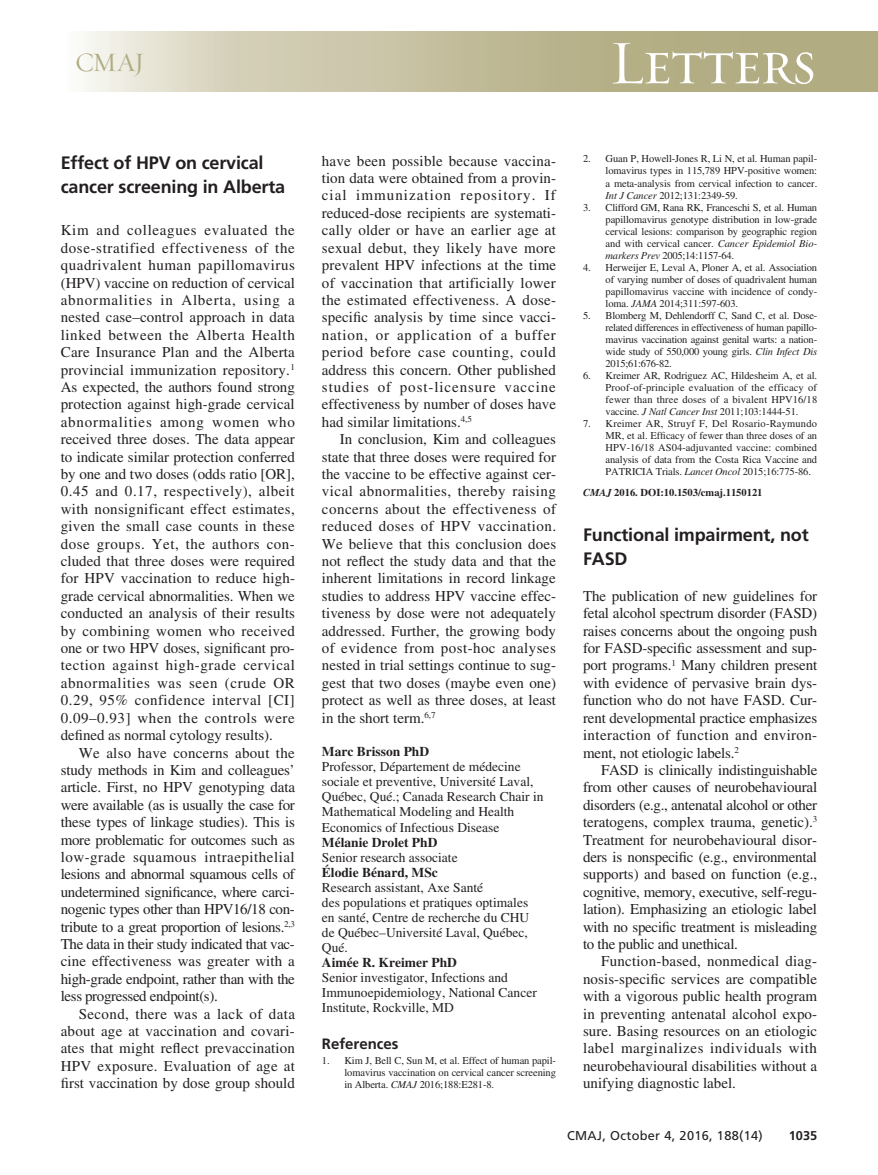
<style>
.page{position:relative;width:878px;height:1175px;background:#fff}
.page>*{position:absolute;margin:0;border:0;box-sizing:border-box;transform-origin:0 0}
.Article_type{font:63px "Requiem Display HTF Small Caps";letter-spacing:-.03em;color:#fff}
.t1{font:27px "Requiem Display HTF Roman";color:#b1ab81}
.Article_title_small{font:700 18px/24px "Frutiger LT Std";letter-spacing:-.01em;color:#231f20}
.PJ{font:15px/17.4px "Times LT Std";color:#231f20;text-align:justify}
.Ref_head{font:700 15px "Frutiger LT Std";color:#231f20}
.Contrib_small{font:13.5px/15px "Times LT Std";color:#231f20}
.t2{font:12.75px "Frutiger LT Std";letter-spacing:.025em;color:#231f20}
.t3{font:700 12.75px "Frutiger LT Std";color:#231f20}
.Ref{font:10.5px/12px "Times LT Std";letter-spacing:-.01em;color:#231f20;text-align:justify}
.Article_id{font:700 10.5px "Times LT Std";color:#231f20}
.s1{font-weight:700}
.s2{font-style:italic}
</style>
<div class="page">
<svg style="left:84px;top:32px;width:794px;height:60px"></svg>
<h2 class="t1" style="left:75px;top:46px;width:71px">CMAJ</h2>
<p class="Article_type" style="left:609px;top:26px;width:209px">Letters</p>
<p class="Article_title_small" style="left:61px;top:151px;width:226px">Effect of HPV on cervical cancer screening in Alberta</p>
<p class="PJ" style="left:61px;top:221px;width:236px">Kim and colleagues evaluated the dose-stratified effectiveness of the quadrivalent human papillomavirus (HPV) vaccine on reduction of cervical abnormalities in Alberta, using a nested case–control approach in data linked between the Alberta Health Care Insurance Plan and the Alberta provincial immunization repository.<sup>1<br></sup>As expected, the authors found strong protection against high-grade cervical abnormalities among women who received three doses. The data appear to indicate similar protection conferred by one and two doses (odds ratio [OR], 0.45 and 0.17, respectively), albeit with nonsignificant effect estimates, given the small case counts in these dose groups. Yet, the authors con&shy;cluded that three doses were required for HPV vaccination to reduce high&shy;grade cervical abnormalities. When we conducted an analysis of their results by combining women who received one or two HPV doses, significant pro&shy;tection against high-grade cervical abnormalities was seen (crude OR 0.29, 95% confidence interval [CI] 0.09–0.93] when the controls were defined as normal cytology results).</p>
<p class="PJ" style="left:61px;top:743px;width:236px;text-indent:18px">We also have concerns about the study methods in Kim and colleagues’ article. First, no HPV genotyping data were available (as is usually the case for these types of linkage studies). This is more problematic for outcomes such as low-grade squamous intraepithelial lesions and abnormal squamous cells of undetermined significance, where carci&shy;nogenic types other than HPV16/18 con&shy;tribute to a great proportion of lesions.<sup>2,3<br></sup>The data in their study indicated that vac&shy;cine effectiveness was greater with a high-grade endpoint, rather than with the less progressed endpoint(s).</p>
<p class="PJ" style="left:61px;top:1004px;width:236px;text-indent:18px">Second, there was a lack of data about age at vaccination and covari&shy;ates that might reflect prevaccination HPV exposure. Evaluation of age at first vaccination by dose group should</p>
<p class="PJ" style="left:322px;top:152px;width:236px">have been possible because vaccina&shy;tion data were obtained from a provin&shy;cial immunization repository. If reduced-dose recipients are systemati&shy;cally older or have an earlier age at sexual debut, they likely have more prevalent HPV infections at the time of vaccination that artificially lower the estimated effectiveness. A dose&shy;specific analysis by time since vacci&shy;nation, or application of a buffer period before case counting, could address this concern. Other published studies of post-licensure vaccine effectiveness by number of doses have had similar limitations.<sup>4,5</sup></p>
<p class="PJ" style="left:322px;top:430px;width:236px;text-indent:18px">In conclusion, Kim and colleagues state that three doses were required for the vaccine to be effective against cer&shy;vical abnormalities, thereby raising concerns about the effectiveness of reduced doses of HPV vaccination.<br>We believe that this conclusion does not reflect the study data and that the inherent limitations in record linkage studies to address HPV vaccine effec&shy;tiveness by dose were not adequately addressed. Further, the growing body of evidence from post-hoc analyses nested in trial settings continue to sug&shy;gest that two doses (maybe even one) protect as well as three doses, at least in the short term.<sup>6,7</sup></p>
<p class="Contrib_small" style="left:322px;top:744px;width:223px"><span class="s1">Marc Brisson PhD<br></span>Professor, Département de médecine sociale et preventive, Université Laval,<br>Québec, Qué.; Canada Research Chair in<br>Mathematical Modeling and Health<br>Economics of Infectious Disease<br><span class="s1">Mélanie Drolet PhD<br></span>Senior research associate<br><span class="s1">Élodie Bénard, MSc<br></span>Research assistant, Axe Santé<br>des populations et pratiques optimales en santé, Centre de recherche du CHU de Québec–Université Laval, Québec,<br>Qué.<br><span class="s1">Aimée R. Kreimer PhD<br></span>Senior investigator, Infections and<br>Immunoepidemiology, National Cancer<br>Institute, Rockville, MD</p>
<p class="Ref_head" style="left:322px;top:1035px;width:78px">References</p>
<p class="Ref" style="left:344px;top:1054px;width:213px;text-indent:-22px">1. Kim J, Bell C, Sun M, et al. Effect of human papil&shy;lomavirus vaccination on cervical cancer screening in Alberta. <span class="s2">CMAJ</span> 2016;188:E281-8.</p>
<p class="Ref" style="left:605px;top:153px;width:213px;text-indent:-22px">2. Guan P, Howell-Jones R, Li N, et al. Human papil&shy;lomavirus types in 115,789 HPV-positive women: a meta-analysis from cervical infection to cancer.<br><span class="s2">Int J Cancer</span> 2012;131:2349-59.</p>
<p class="Ref" style="left:605px;top:201px;width:213px;text-indent:-22px">3. Clifford GM, Rana RK, Franceschi S, et al. Human papillomavirus genotype distribution in low-grade cervical lesions: comparison by geographic region and with cervical cancer. <span class="s2">Cancer Epidemiol Bio&shy;markers Prev</span> 2005;14:1157-64.</p>
<p class="Ref" style="left:605px;top:261px;width:213px;text-indent:-22px">4. Herweijer E, Leval A, Ploner A, et al. Association of varying number of doses of quadrivalent human papillomavirus vaccine with incidence of condy&shy;loma. <span class="s2">JAMA</span> 2014;311:597-603.</p>
<p class="Ref" style="left:605px;top:309px;width:213px;text-indent:-22px">5. Blomberg M, Dehlendorff C, Sand C, et al. Dose&shy;related differences in effectiveness of human papillo&shy;mavirus vaccination against genital warts: a nation&shy;wide study of 550,000 young girls. <span class="s2">Clin Infect Dis </span>2015;61:676-82.</p>
<p class="Ref" style="left:605px;top:369px;width:213px;text-indent:-22px">6. Kreimer AR, Rodriguez AC, Hildesheim A, et al.<br>Proof-of-principle evaluation of the efficacy of fewer than three doses of a bivalent HPV16/18 vaccine. <span class="s2">J Natl Cancer Inst</span> 2011;103:1444-51.</p>
<p class="Ref" style="left:605px;top:417px;width:213px;text-indent:-22px">7. Kreimer AR, Struyf F, Del Rosario-Raymundo MR, et al. Efficacy of fewer than three doses of an HPV-16/18 AS04-adjuvanted vaccine: combined analysis of data from the Costa Rica Vaccine and PATRICIA Trials. <span class="s2">Lancet Oncol</span> 2015;16:775-86.</p>
<p class="Article_id" style="left:583px;top:486px;width:181px"><span class="s2">CMAJ</span> 2016. DOI:10.1503/cmaj.1150121</p>
<p class="Article_title_small" style="left:583px;top:522px;width:227px">Functional impairment, not<br>FASD</p>
<p class="PJ" style="left:583px;top:587px;width:236px">The publication of new guidelines for fetal alcohol spectrum disorder (FASD) raises concerns about the ongoing push for FASD-specific assessment and sup&shy;port programs.<sup>1</sup> Many children present with evidence of pervasive brain dys&shy;function who do not have FASD. Cur&shy;rent developmental practice emphasizes interaction of function and environ&shy;ment, not etiologic labels.<sup>2</sup></p>
<p class="PJ" style="left:583px;top:761px;width:236px;text-indent:18px">FASD is clinically indistinguishable from other causes of neurobehavioural disorders (e.g., antenatal alcohol or other teratogens, complex trauma, genetic).<sup>3<br></sup>Treatment for neurobehavioural disor&shy;ders is nonspecific (e.g., environmental supports) and based on function (e.g., cognitive, memory, executive, self-regu&shy;lation). Emphasizing an etiologic label with no specific treatment is misleading to the public and unethical.</p>
<p class="PJ" style="left:583px;top:952px;width:235px;text-indent:18px">Function-based, nonmedical diag&shy;nosis-specific services are compatible with a vigorous public health program in preventing antenatal alcohol expo&shy;sure. Basing resources on an etiologic label marginalizes individuals with neurobehavioural disabilities without a unifying diagnostic label.</p>
<p class="t2" style="left:567px;top:1127px;width:197px">CMAJ, October 4, 2016, 188(14)</p>
<p class="t3" style="left:788px;top:1127px;width:30px">1035</p>
</div>
